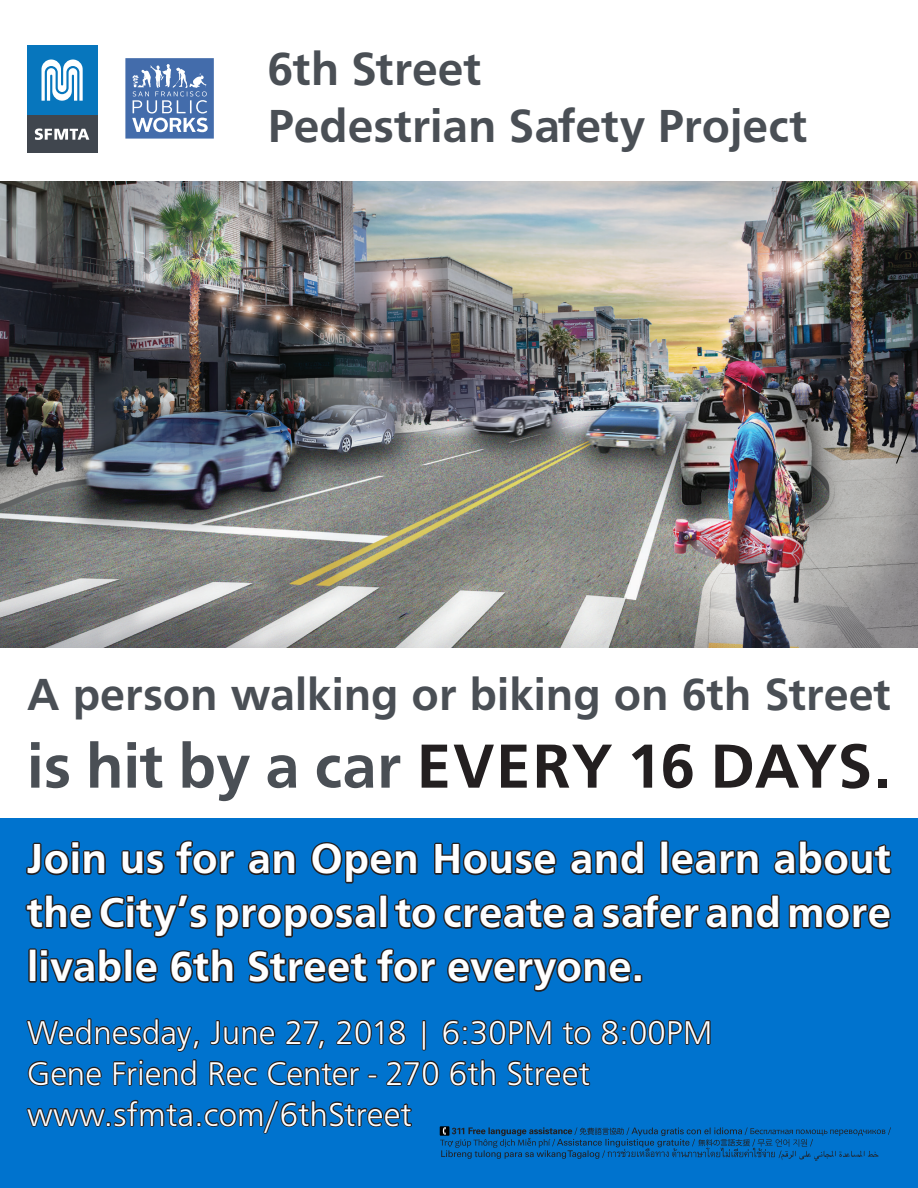
<style>
.page{position:relative;width:918px;height:1188px;background:#fff}
.page>*{position:absolute;margin:0;border:0;box-sizing:border-box;transform-origin:0 0}
.Header_1{font:700 64.5px "Graphein Pro";color:#231f20}
.Header_1-2{font:700 48px "Graphein Pro";color:#4a4f55}
.Header_1-3{font:700 46.65px "Graphein Pro";color:#4a4f55}
.Join_us{font:700 43.5px/54px "Graphein Pro";letter-spacing:.01em;color:#fff;text-align:justify}
.Date_time{font:300 34.05px "Graphein Pro";letter-spacing:.01em;color:#fff}
.s1{color:#4a4f55}
</style>
<div class="page">
<svg style="left:125px;top:58px;width:89px;height:81px;background:#6989bb"></svg>
<div style="left:27px;top:45px;width:70px;height:70px;background:#0776bd"></div>
<svg style="left:42px;top:60px;width:41px;height:41px"></svg>
<div style="left:27px;top:115px;width:70px;height:38px;background:#40464e"></div>
<svg style="left:35px;top:128px;width:54px;height:12px"></svg>
<img style="left:0;top:182px;width:918px;height:466px">
<svg style="left:895px;top:420px;width:19px;height:45px"></svg>
<div style="left:0;top:819px;width:918px;height:369px;background:#0073ce"></div>
<svg style="left:26px;top:841px;width:80px;height:35px"></svg>
<svg style="left:121px;top:849px;width:44px;height:27px"></svg>
<svg style="left:175px;top:840px;width:61px;height:36px"></svg>
<svg style="left:247px;top:849px;width:49px;height:26px"></svg>
<svg style="left:311px;top:842px;width:107px;height:42px"></svg>
<svg style="left:434px;top:842px;width:123px;height:34px"></svg>
<svg style="left:570px;top:840px;width:75px;height:35px"></svg>
<div style="left:660px;top:840px;width:9px;height:35px;border:3px solid #231f20"></div>
<svg style="left:670px;top:849px;width:90px;height:27px"></svg>
<svg style="left:773px;top:840px;width:119px;height:36px"></svg>
<svg style="left:25px;top:894px;width:352px;height:44px"></svg>
<div style="left:379px;top:894px;width:9px;height:35px;border:3px solid #231f20"></div>
<svg style="left:394px;top:894px;width:386px;height:36px"></svg>
<svg style="left:788px;top:903px;width:103px;height:27px"></svg>
<svg style="left:26px;top:948px;width:685px;height:139px"></svg>
<svg style="left:26px;top:1099px;width:386px;height:35px"></svg>
<svg style="left:440px;top:1126px;width:451px;height:35px"></svg>
<p class="Header_1-2" style="left:268px;top:41px;width:215px">6th Street</p>
<p class="Header_1-2" style="left:268px;top:99px;width:542px">Pedestrian Safety Project</p>
<p class="Header_1-3" style="left:27px;top:668px;width:866px">A person walking or biking on 6th Street</p>
<p class="Header_1" style="left:27px;top:729px;width:865px"><span class="s1">is hit by a car</span> EVERY 16 DAYS.</p>
<p class="Join_us" style="left:27px;top:832px;width:866px">Join us for an Open House and learn about the City’s proposal to create a safer and more livable 6th Street for everyone.</p>
<p class="Date_time" style="left:27px;top:1014px;width:687px">Wednesday, June 27, 2018 | 6:30PM to 8:00PM</p>
<p class="Date_time" style="left:27px;top:1055px;width:564px">Gene Friend Rec Center - 270 6th Street</p>
<p class="Date_time" style="left:27px;top:1095px;width:386px">www.sfmta.com/6thStreet</p>
</div>
